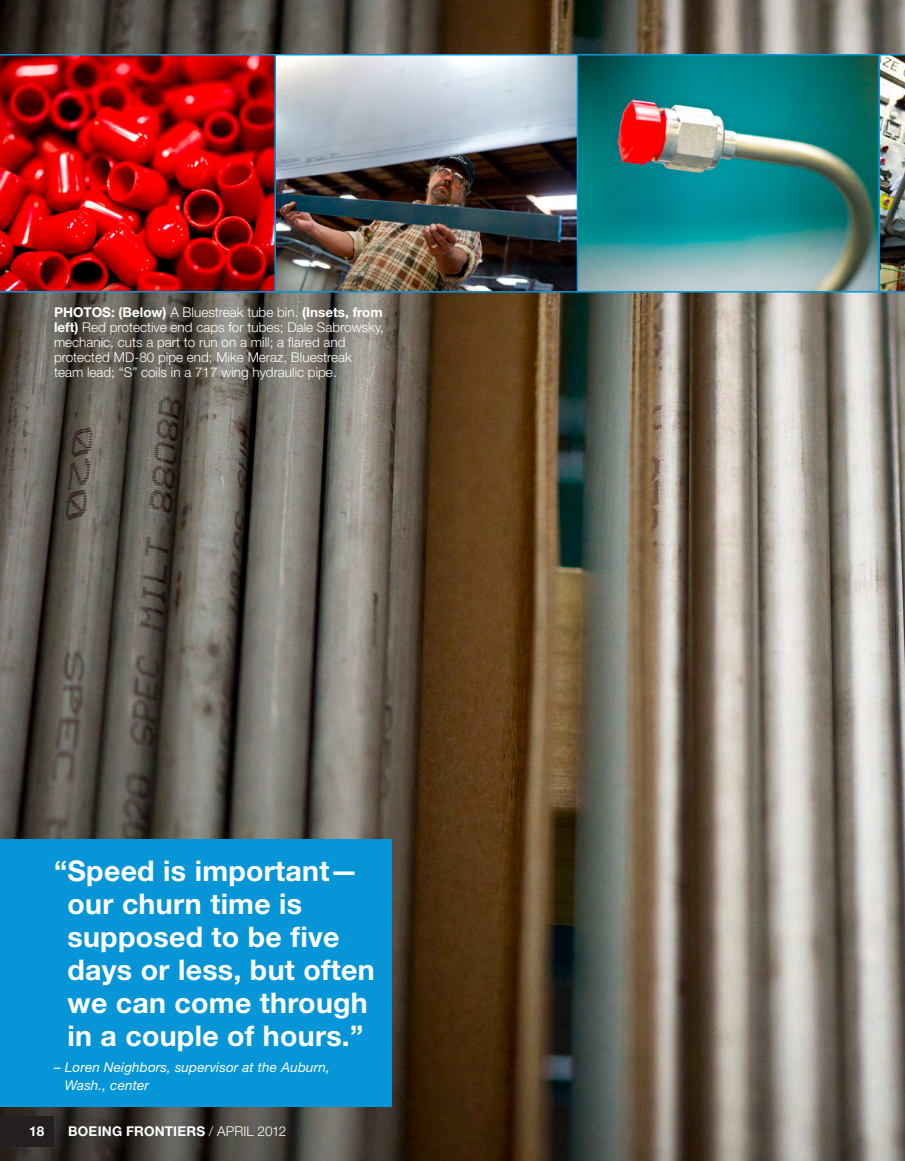
<style>
.page{position:relative;width:905px;height:1161px;background:#fff}
.page>*{position:absolute;margin:0;border:0;box-sizing:border-box;transform-origin:0 0}
.Pull_Quotes{font:700 28.5px/33px "Helvetica Neue LT Std";letter-spacing:.01em;color:#fff}
.t1{font:300 13.5px/15px "Helvetica Neue LT Std";color:#fff}
.Body_copy_-_No_inden{font:italic 13.5px/18px "Helvetica Neue";letter-spacing:.01em;color:#fff}
.Body_copy{font:700 13.5px "Helvetica Neue LT Std";letter-spacing:.015em;color:#fff}
.s1{font-weight:700}
.s2{font-weight:300}
</style>
<div class="page">
<img style="left:0;top:0;width:904px;height:1161px">
<div style="left:0;top:1116px;width:54px;height:31px;background:#231f20"></div>
<img style="left:277px;top:57px;width:599px;height:233px">
<img style="left:879px;top:54px;width:25px;height:239px">
<div style="left:576px;top:54px;width:303px;height:239px;border:2px solid #0696d7"></div>
<div style="left:274px;top:54px;width:304px;height:239px;border:2px solid #0696d7"></div>
<svg style="left:0;top:54px;width:276px;height:239px;background:#b3090b"></svg>
<div style="left:0;top:840px;width:392px;height:267px;background:#0696d7"></div>
<p class="t1" style="left:54px;top:305px;width:331px"><span class="s1">PHOTOS: (Below)</span> A Bluestreak tube bin. <span class="s1">(Insets, from left)</span> Red protective end caps for tubes; Dale Sabrowsky, mechanic, cuts a part to run on a mill; a flared and protected MD-80 pipe end; Mike Meraz, Bluestreak team lead; “S” coils in a 717 wing hydraulic pipe.</p>
<p class="Pull_Quotes" style="left:67px;top:853px;width:309px;text-indent:-13px">“Speed is important— our churn time is supposed to be five days or less, but often we can come through in a couple of hours.”</p>
<p class="Body_copy_-_No_inden" style="left:65px;top:1058px;width:266px;text-indent:-11px">– Loren Neighbors, supervisor at the Auburn,<br>Wash., center</p>
<p class="Body_copy" style="left:29px;top:1123px;width:17px">18</p>
<p class="Body_copy" style="left:68px;top:1123px;width:219px">BOEING FRONTIERS <span class="s2">/ APRIL 2012</span></p>
</div>
